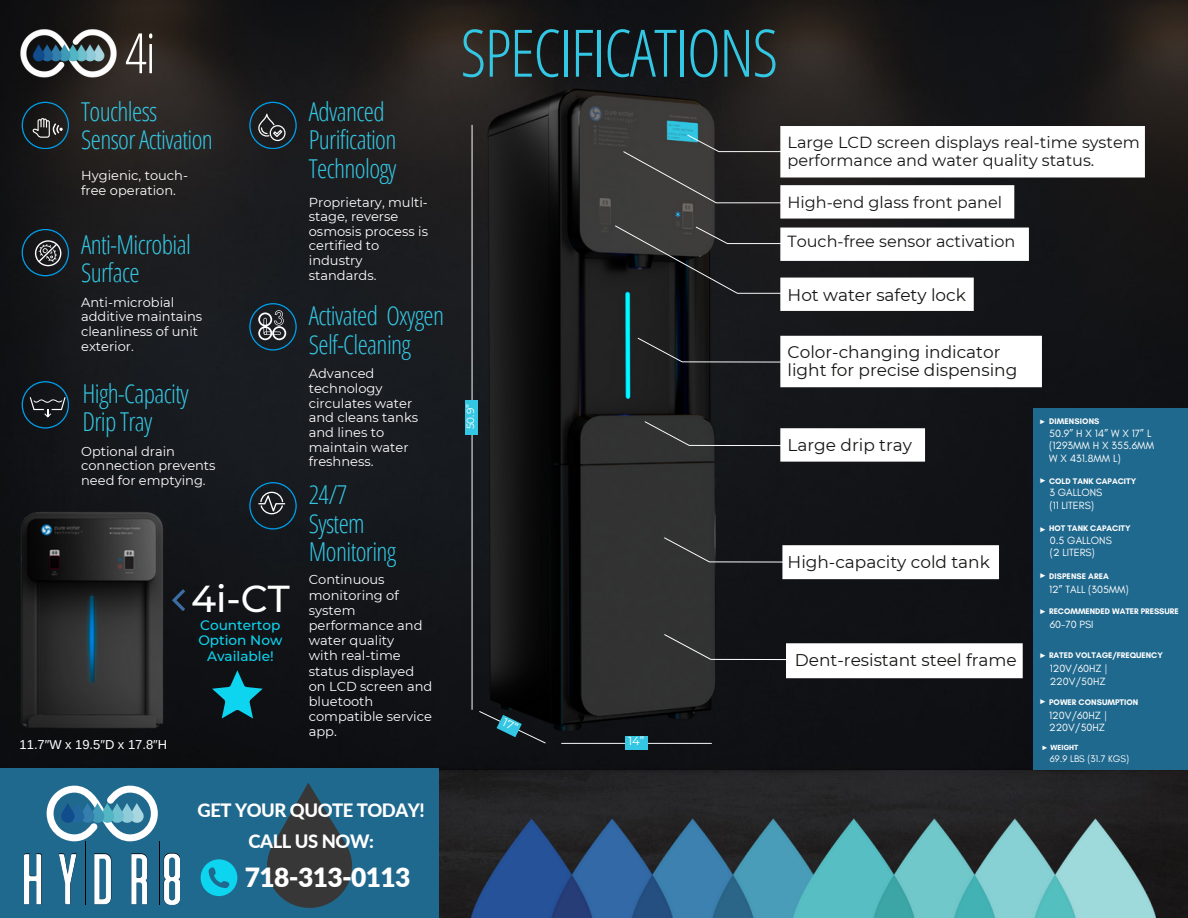
<style>
.page{position:relative;width:1188px;height:918px;background:#fff}
.page>*{position:absolute;margin:0;border:0;box-sizing:border-box;transform-origin:0 0}
.t1{font:300 65.55px "Open Sans Condensed";letter-spacing:-.025em;color:#33c7e3}
.t2{font:300 55.05px "Open Sans Condensed";color:#fff}
.t3{font:500 37.5px "Montserrat";color:#fff}
.t4{font:900 26.4px "Lato";letter-spacing:-.025em;color:#fff}
.t5{font:300 25.95px/28.3px "Open Sans Condensed";letter-spacing:-.025em;color:#34c7e3}
.t6{font:800 18.45px "Lato";letter-spacing:-.025em;color:#fff}
.t7{font:16.95px/18px "Montserrat";color:#171615}
.t8{font:16.05px/18.1px "Montserrat";color:#171615}
.t9{font:500 13.65px/15.8px "Montserrat";color:#0dd4ef}
.t10{font:13.05px/14.7px "Montserrat";color:#fff}
.t11{font:12.9px "Arimo";color:#fff}
.t12{font:11.55px "Montserrat";color:#fff}
.t13{font:10.65px/12.5px "Glacial Indifference";color:#fff}
.t14{font:10.5px "Montserrat";color:#fff}
.t15{font:9.75px "Glacial Indifference";color:#fff}
.t16{font:700 8.25px "Glacial Indifference";color:#fff}
.t17{font:8.25px "Liberation Serif";color:#fff}
.t18{font:700 7.65px "Glacial Indifference";color:#fff}
.s1{font-family:"Liberation Serif";font-weight:400;font-size:7.65px}
.s2{font-family:"Liberation Serif";font-weight:400}
</style>
<div class="page">
<img style="left:0;top:0;width:1188px;height:918px">
<div style="left:1033px;top:408px;width:155px;height:362px;background:#20698e"></div>
<svg style="left:22px;top:102px;width:47px;height:47px"></svg>
<svg style="left:22px;top:229px;width:47px;height:47px"></svg>
<svg style="left:22px;top:381px;width:47px;height:48px"></svg>
<svg style="left:249px;top:102px;width:48px;height:47px"></svg>
<svg style="left:249px;top:303px;width:48px;height:48px"></svg>
<svg style="left:249px;top:482px;width:48px;height:48px"></svg>
<div style="left:0;top:768px;width:438px;height:150px;background:#20698e"></div>
<svg style="left:267px;top:783px;width:85px;height:125px"></svg>
<img style="left:0;top:491px;width:222px;height:246px">
<img style="left:94px;top:896px;width:18px;height:8px">
<img style="left:131px;top:896px;width:17px;height:8px">
<img style="left:163px;top:896px;width:17px;height:8px">
<img style="left:65px;top:896px;width:6px;height:8px">
<img style="left:24px;top:854px;width:18px;height:50px">
<svg style="left:25px;top:786px;width:213px;height:110px"></svg>
<img style="left:0;top:7px;width:142px;height:78px">
<svg style="left:172px;top:589px;width:13px;height:22px"></svg>
<svg style="left:212px;top:670px;width:51px;height:49px"></svg>
<img style="left:474px;top:72px;width:258px;height:664px">
<hr style="left:472px;top:125px;width:1px;height:585px;background:#fff">
<div style="left:465px;top:400px;width:13px;height:34px;background:#34c7e3"></div>
<hr style="left:561px;top:743px;width:151px;height:1px;background:#fff">
<div style="left:626px;top:737px;width:21px;height:12px;background:#34c7e3"></div>
<svg style="left:645px;top:421px;width:280px;height:41px"></svg>
<svg style="left:638px;top:336px;width:404px;height:51px"></svg>
<svg style="left:664px;top:537px;width:335px;height:42px"></svg>
<svg style="left:664px;top:634px;width:359px;height:44px"></svg>
<svg style="left:615px;top:126px;width:530px;height:185px"></svg>
<img style="left:440px;top:807px;width:748px;height:111px">
<svg style="left:479px;top:711px;width:67px;height:32px"></svg>
<p class="t2" style="left:125px;top:14px;width:32px">4i</p>
<p class="t5" style="left:81px;top:97px;width:133px">Touchless<br>Sensor Activation</p>
<p class="t5" style="left:309px;top:97px;width:89px">Advanced<br>Purification<br>Technology</p>
<p class="t10" style="left:81px;top:168px;width:108px;line-height:15.1px">Hygienic, touch&shy;free operation.</p>
<p class="t10" style="left:309px;top:194px;width:121px">Proprietary, multi&shy;stage, reverse osmosis process is certified to industry standards.</p>
<p class="t5" style="left:81px;top:229px;width:111px">Anti-Microbial<br>Surface</p>
<p class="t1" style="left:460px;top:7px;width:319px">SPECIFICATIONS</p>
<h5 class="t8" style="left:788px;top:133px;width:354px">Large LCD screen displays real-time system performance and water quality status.</h5>
<p class="t8" style="left:788px;top:193px;width:216px">High-end glass front panel</p>
<h5 class="t8" style="left:788px;top:233px;width:229px">Touch-free sensor activation</h5>
<p class="t7" style="left:788px;top:286px;width:180px">Hot water safety lock</p>
<p class="t10" style="left:81px;top:295px;width:123px">Anti-microbial additive maintains cleanliness of unit exterior.</p>
<p class="t5" style="left:309px;top:301px;width:137px">Activated Oxygen<br>Self-Cleaning</p>
<p class="t7" style="left:788px;top:343px;width:231px">Color-changing indicator light for precise dispensing</p>
<p class="t10" style="left:309px;top:366px;width:111px">Advanced technology circulates water and cleans tanks and lines to maintain water freshness.</p>
<p class="t5" style="left:82px;top:379px;width:108px">High-Capacity<br>Drip Tray</p>
<p class="t14" style="left:464px;top:429px;width:27px;rotate:-90deg">50.9”</p>
<p class="t16" style="left:1039px;top:416px;width:62px"><span class="s1">►</span> DIMENSIONS</p>
<p class="t13" style="left:1049px;top:427px;width:106px">50.9” H X 14” W X 17” L (1293MM H X 355.6MM</p>
<h5 class="t13" style="left:1049px;top:452px;width:73px">W X 431.8MM L)</h5>
<h5 class="t7" style="left:788px;top:436px;width:126px">Large drip tray</h5>
<p class="t10" style="left:81px;top:444px;width:136px">Optional drain connection prevents need for emptying.</p>
<p class="t17" style="left:1039px;top:475px;width:10px">►</p>
<p class="t16" style="left:1049px;top:476px;width:89px">COLD TANK CAPACITY</p>
<p class="t5" style="left:309px;top:480px;width:89px">24/7<br>System<br>Monitoring</p>
<p class="t13" style="left:1049px;top:486px;width:54px">3 GALLONS (11 LITERS)</p>
<p class="t13" style="left:1050px;top:534px;width:64px">0.5 GALLONS (2 LITERS)</p>
<p class="t16" style="left:1039px;top:523px;width:93px"><span class="s2">►</span> HOT TANK CAPACITY</p>
<p class="t7" style="left:788px;top:553px;width:204px">High-capacity cold tank</p>
<p class="t16" style="left:1039px;top:571px;width:72px"><span class="s2">►</span> DISPENSE AREA</p>
<p class="t10" style="left:309px;top:572px;width:115px;line-height:15.1px">Continuous monitoring of system performance and water quality</p>
<p class="t10" style="left:309px;top:648px;width:125px;line-height:15.1px">with real-time status displayed on LCD screen and bluetooth compatible service app.</p>
<p class="t3" style="left:191px;top:575px;width:100px">4i-CT</p>
<p class="t9" style="left:198px;top:617px;width:85px">Countertop<br>Option Now</p>
<p class="t9" style="left:207px;top:648px;width:68px">Available!</p>
<p class="t13" style="left:1049px;top:583px;width:81px">12” TALL (305MM)</p>
<p class="t16" style="left:1039px;top:606px;width:141px"><span class="s2">►</span> RECOMMENDED WATER PRESSURE</p>
<p class="t16" style="left:1039px;top:650px;width:126px"><span class="s2">►</span> RATED VOLTAGE/FREQUENCY</p>
<p class="t13" style="left:1050px;top:618px;width:45px">60-70 PSI</p>
<h5 class="t7" style="left:795px;top:651px;width:223px">Dent-resistant steel frame</h5>
<p class="t13" style="left:1050px;top:663px;width:59px">120V/60HZ |<br>220V/50HZ</p>
<p class="t16" style="left:1039px;top:697px;width:101px"><span class="s2">►</span> POWER CONSUMPTION</p>
<p class="t13" style="left:1049px;top:709px;width:59px">120V/60HZ |<br>220V/50HZ</p>
<p class="t12" style="left:628px;top:734px;width:18px">14”</p>
<p class="t11" style="left:20px;top:737px;width:149px">11.7″W x 19.5″D x 17.8″H</p>
<p class="t18" style="left:1041px;top:742px;width:39px"><span class="s2">►</span> WEIGHT</p>
<p class="t6" style="left:198px;top:799px;width:229px">GET YOUR QUOTE TODAY!</p>
<p class="t6" style="left:249px;top:830px;width:127px">CALL US NOW:</p>
<p class="t4" style="left:245px;top:861px;width:167px">718-313-0113</p>
<p class="t15" style="left:1050px;top:752px;width:81px">69.9 LBS (31.7 KGS)</p>
</div>
